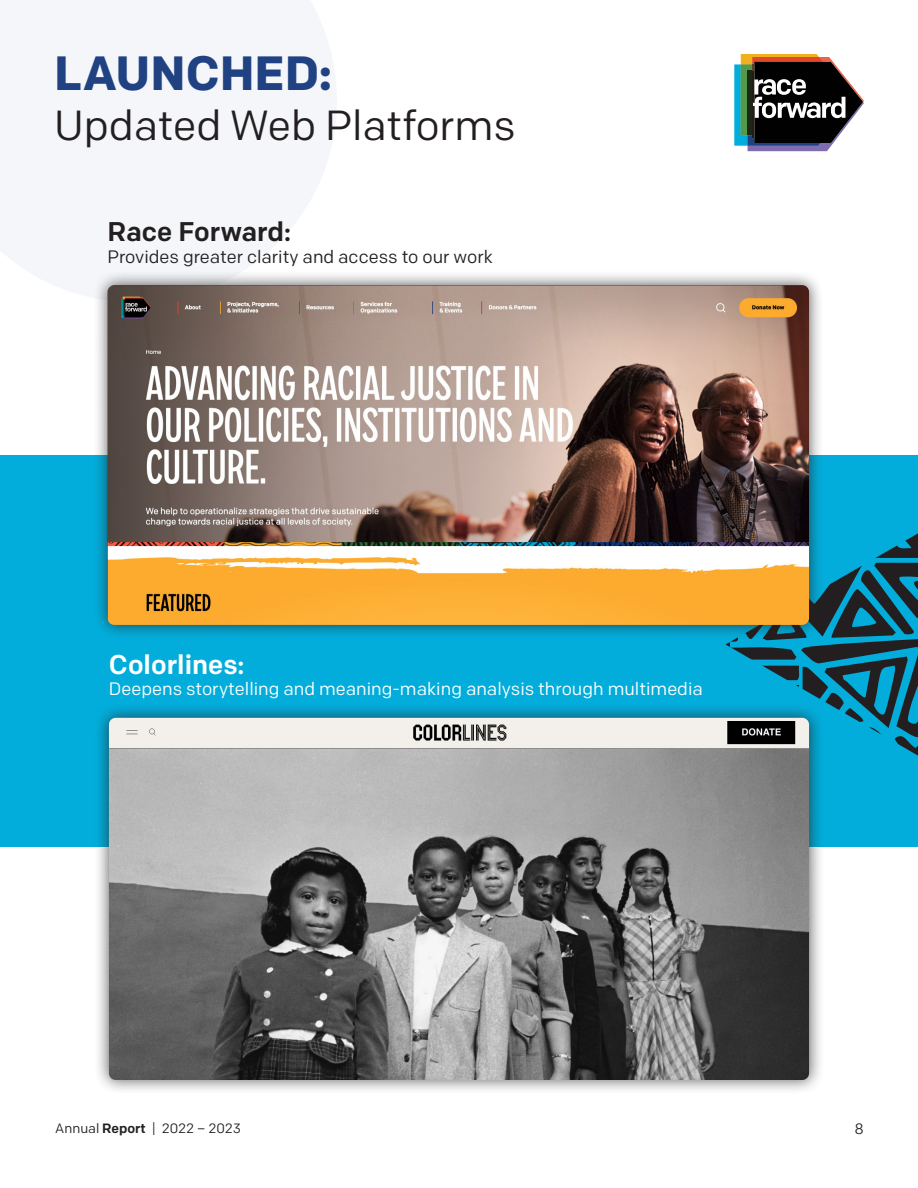
<style>
.page{position:relative;width:918px;height:1188px;background:#fff}
.page>*{position:absolute;margin:0;border:0;box-sizing:border-box;transform-origin:0 0}
.t1{font:700 48px "Colfax";color:#204182}
.Sub_Header{font:42px "Colfax";color:#231f20}
.Section_Header{font:500 27px "Colfax";color:#231f20}
.Section_Header-2{font:500 27px "Colfax";color:#fff}
.Body_Copy{font:18px "Colfax";color:#fff}
.Body_Copy-2{font:18px "Colfax";color:#231f20}
.t2{font:15px "Colfax";color:#231f20}
.t3{font:13.5px "Colfax";color:#231f20}
.s1{font-weight:500}
</style>
<div class="page">
<svg style="left:0;top:0;width:337px;height:298px;fill:#f4f6f9"></svg>
<div style="left:0;top:455px;width:918px;height:392px;background:#02addb"></div>
<svg style="left:726px;top:533px;width:192px;height:223px"></svg>
<div style="left:94px;top:703px;width:730px;height:392px;background:#231f20;opacity:.75"></div>
<img style="left:109px;top:718px;width:700px;height:362px">
<div style="left:93px;top:270px;width:731px;height:370px;background:#231f20;opacity:.75"></div>
<img style="left:108px;top:285px;width:701px;height:340px">
<svg style="left:734px;top:54px;width:130px;height:97px"></svg>
<p class="t1" style="left:54px;top:44px;width:280px">LAUNCHED:</p>
<p class="Sub_Header" style="left:54px;top:100px;width:463px">Updated Web Platforms</p>
<p class="Section_Header" style="left:108px;top:215px;width:185px">Race Forward:</p>
<p class="Body_Copy-2" style="left:108px;top:245px;width:387px">Provides greater clarity and access to our work</p>
<p class="Section_Header-2" style="left:109px;top:648px;width:137px">Colorlines:</p>
<p class="Body_Copy" style="left:109px;top:678px;width:595px">Deepens storytelling and meaning-making analysis through multimedia</p>
<p class="t3" style="left:55px;top:1120px;width:187px">Annual <span class="s1">Report</span> | 2022 – 2023</p>
<p class="t2" style="left:855px;top:1120px;width:11px">8</p>
</div>
